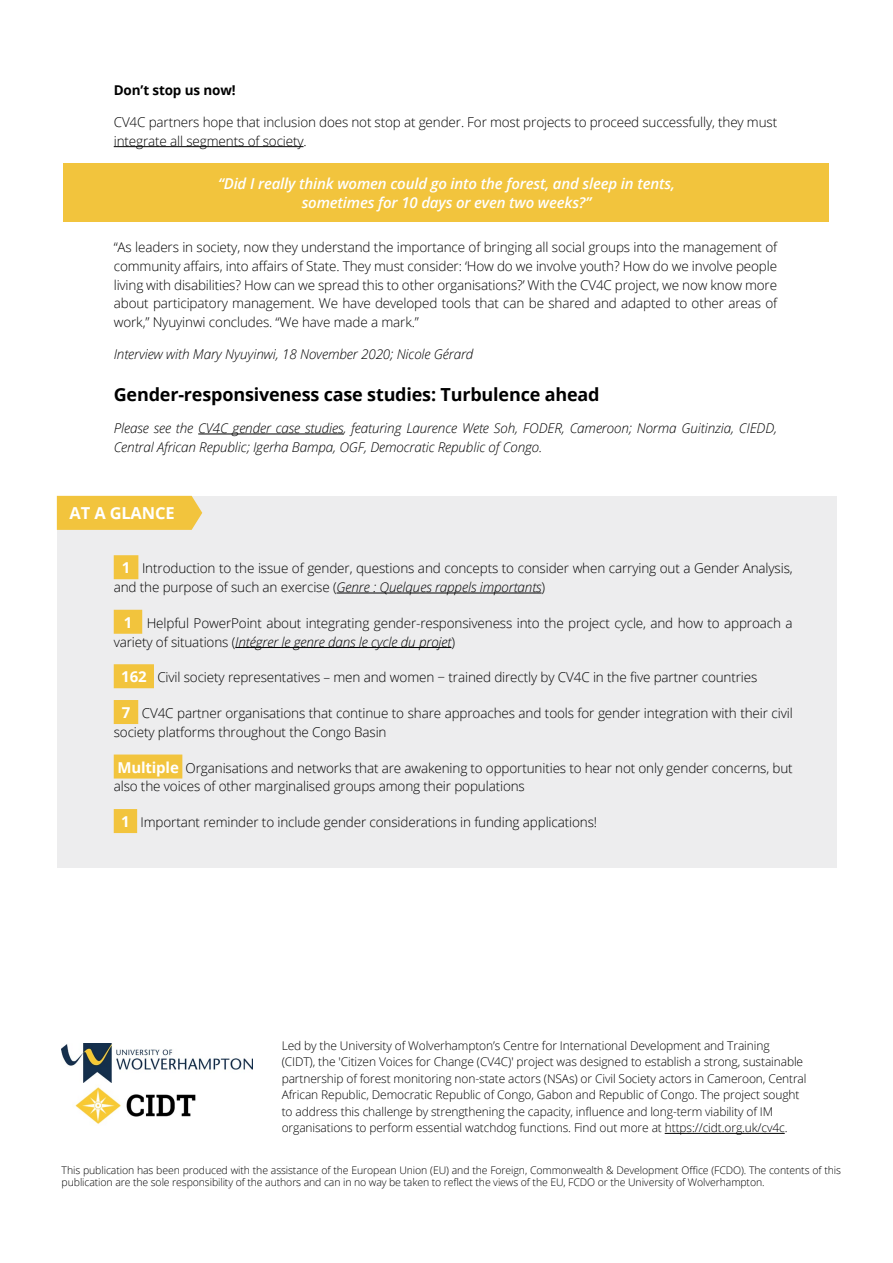
<style>
.page{position:relative;width:893px;height:1263px;background:#fff}
.page>*{position:absolute;margin:0;border:0;box-sizing:border-box;transform-origin:0 0}
.t1{font:700 18px "Open Sans";letter-spacing:-.01em;color:#000}
.t2{font:700 16.5px "Open Sans";letter-spacing:-.01em;color:#fff}
.t3{font:italic 600 15px/18.8px "Open Sans";letter-spacing:-.01em;color:#fff;text-align:center}
.t4{font:300 13.5px/18.8px "Open Sans";letter-spacing:-.01em;color:#000}
.t5{font:italic 300 13.5px/18.8px "Open Sans";letter-spacing:-.01em;color:#000}
.t6{font:700 13.5px "Open Sans";letter-spacing:-.01em;color:#000}
.t7{font:300 12px/16.5px "Open Sans";letter-spacing:-.01em;color:#000}
.t8{font:300 10.5px/12.6px "Open Sans";letter-spacing:-.01em;color:#000}
.s1{font-weight:700;font-size:15px;color:#fff}
.s2{font-style:italic}
</style>
<div class="page">
<hr style="left:114px;top:146px;width:190px;height:1px;background:#000">
<hr style="left:198px;top:434px;width:145px;height:1px;background:#000">
<hr style="left:665px;top:1133px;width:120px;height:1px;background:#000">
<img style="left:62px;top:1044px;width:191px;height:38px">
<img style="left:75px;top:1087px;width:121px;height:37px">
<div style="left:64px;top:164px;width:765px;height:58px;background:#f2c43d"></div>
<div style="left:57px;top:496px;width:779px;height:371px;background:#ededee"></div>
<div style="left:57px;top:496px;width:145px;height:34px;background:#f2c43d"></div>
<div style="left:114px;top:555px;width:24px;height:24px;background:#f2c43d"></div>
<hr style="left:337px;top:593px;width:204px;height:1px;background:#000">
<div style="left:114px;top:610px;width:28px;height:24px;background:#f2c43d"></div>
<hr style="left:235px;top:647px;width:216px;height:1px;background:#000">
<div style="left:114px;top:664px;width:40px;height:24px;background:#f2c43d"></div>
<div style="left:114px;top:700px;width:24px;height:24px;background:#f2c43d"></div>
<div style="left:114px;top:754px;width:68px;height:24px;background:#f2c43d"></div>
<div style="left:114px;top:809px;width:23px;height:24px;background:#f2c43d"></div>
<p class="t6" style="left:114px;top:81px;width:123px">Don’t stop us now!</p>
<p class="t4" style="left:114px;top:112px;width:665px">CV4C partners hope that inclusion does not stop at gender. For most projects to proceed successfully, they must integrate all segments of society.</p>
<p class="t3" style="left:218px;top:174px;width:458px">“Did I really think women could go into the forest, and sleep in tents, sometimes for 10 days or even two weeks?”</p>
<p class="t4" style="left:114px;top:237px;width:665px;text-align:justify">“As leaders in society, now they understand the importance of bringing all social groups into the management of community affairs, into affairs of State. They must consider: ‘How do we involve youth? How do we involve people living with disabilities? How can we spread this to other organisations?’ With the CV4C project, we now know more about participatory management. We have developed tools that can be shared and adapted to other areas of work,” Nyuyinwi concludes. “We have made a mark.”</p>
<p class="t5" style="left:114px;top:344px;width:361px">Interview with Mary Nyuyinwi, 18 November 2020; Nicole Gérard</p>
<h1 class="t1" style="left:114px;top:382px;width:487px">Gender-responsiveness case studies: Turbulence ahead</h1>
<p class="t5" style="left:114px;top:418px;width:665px">Please see the CV4C gender case studies, featuring Laurence Wete Soh, FODER, Cameroon; Norma Guitinzia, CIEDD,<br>Central African Republic; Igerha Bampa, OGF, Democratic Republic of Congo.</p>
<p class="t2" style="left:70px;top:501px;width:107px">AT A GLANCE</p>
<p class="t4" style="left:114px;top:559px;width:680px;text-indent:8px"><span class="s1">1</span> Introduction to the issue of gender, questions and concepts to consider when carrying out a Gender Analysis, and the purpose of such an exercise (<span class="s2">Genre : Quelques rappels importants</span>)</p>
<p class="t4" style="left:114px;top:613px;width:680px;text-indent:10px"><span class="s1">1</span> Helpful PowerPoint about integrating gender-responsiveness into the project cycle, and how to approach a variety of situations (<span class="s2">Intégrer le genre dans le cycle du projet</span>)</p>
<p class="t4" style="left:121px;top:668px;width:638px"><span class="s1">162</span> Civil society representatives – men and women − trained directly by CV4C in the five partner countries</p>
<p class="t4" style="left:114px;top:703px;width:680px;text-indent:8px"><span class="s1">7</span> CV4C partner organisations that continue to share approaches and tools for gender integration with their civil society platforms throughout the Congo Basin</p>
<p class="t4" style="left:114px;top:758px;width:680px"><span class="s1">Multiple</span> Organisations and networks that are awakening to opportunities to hear not only gender concerns, but also the voices of other marginalised groups among their populations</p>
<p class="t4" style="left:121px;top:812px;width:477px"><span class="s1">1</span> Important reminder to include gender considerations in funding applications!</p>
<p class="t7" style="left:282px;top:1037px;width:526px">Led by the University of Wolverhampton’s Centre for International Development and Training<br>(CIDT), the 'Citizen Voices for Change (CV4C)' project was designed to establish a strong, sustainable partnership of forest monitoring non-state actors (NSAs) or Civil Society actors in Cameroon, Central African Republic, Democratic Republic of Congo, Gabon and Republic of Congo. The project sought to address this challenge by strengthening the capacity, influence and long-term viability of IM organisations to perform essential watchdog functions. Find out more at https://cidt.org.uk/cv4c.</p>
<p class="t8" style="left:62px;top:1163px;width:781px">This publication has been produced with the assistance of the European Union (EU) and the Foreign, Commonwealth &amp; Development Office (FCDO). The contents of this publication are the sole responsibility of the authors and can in no way be taken to reflect the views of the EU, FCDO or the University of Wolverhampton.</p>
</div>
